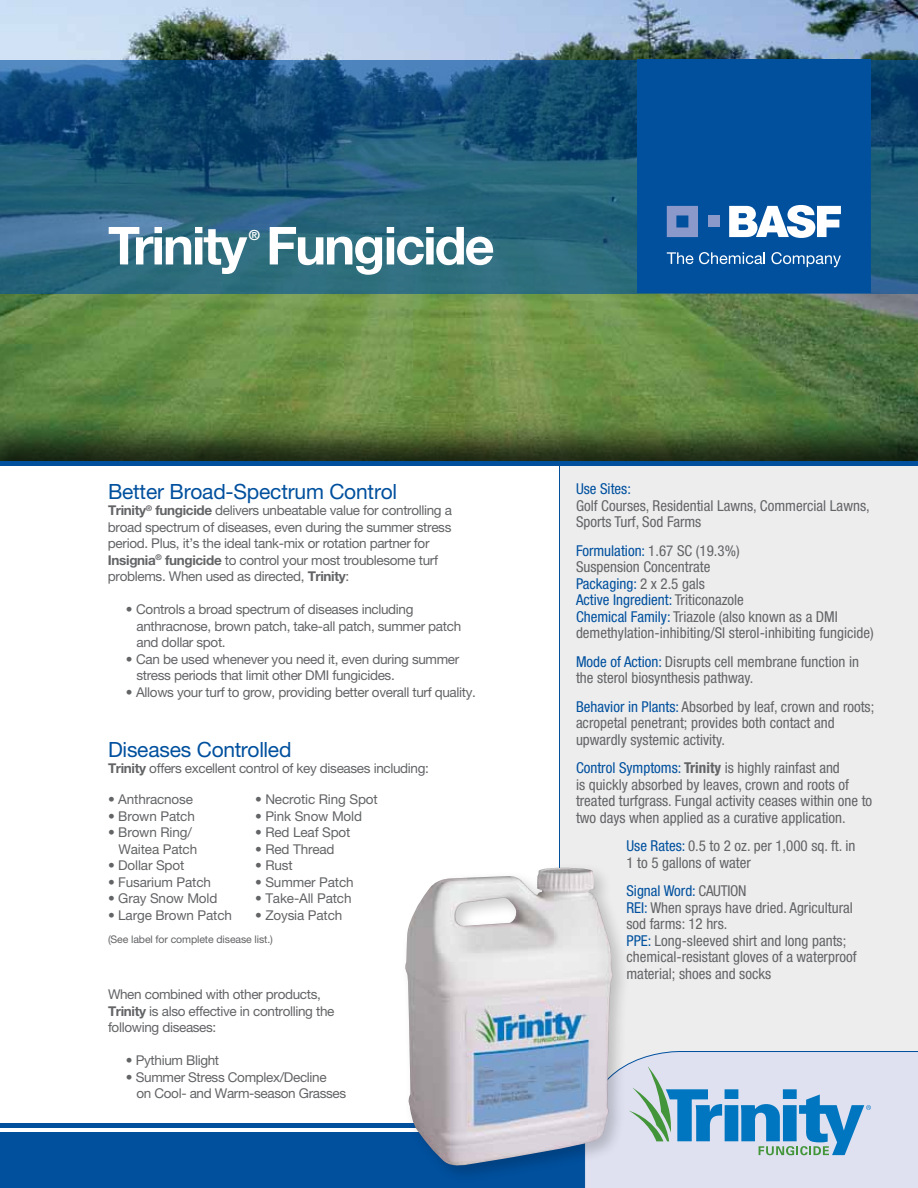
<style>
.page{position:relative;width:918px;height:1188px;background:#fff}
.page>*{position:absolute;margin:0;border:0;box-sizing:border-box;transform-origin:0 0}
.t1{font:700 52.5px "Helvetica Neue";letter-spacing:-.04em;color:#fff}
.t2{font:21px "Helvetica Neue";letter-spacing:-.01em;color:#00509e}
.t3{font:condensed 15px/16.5px "Helvetica Neue";color:#636466}
.t4{font:condensed 15px "Helvetica Neue";color:#00509e}
.t5{font:700 13.95px "Helvetica Neue";color:#fff}
.t6{font:13.5px/16.5px "Helvetica Neue";letter-spacing:-.025em;color:#636466}
.t7{font:10.5px "Helvetica Neue";letter-spacing:-.01em;color:#636466}
.s1{font-weight:700}
.s2{color:#00509e}
</style>
<div class="page">
<img style="left:0;top:0;width:918px;height:412px">
<div style="left:0;top:412px;width:918px;height:776px;background:#000;opacity:.75"></div>
<div style="left:0;top:463px;width:918px;height:721px;background:#fff"></div>
<div style="left:560px;top:463px;width:358px;height:662px;background:#ededee"></div>
<div style="left:0;top:1123px;width:891px;height:5px;background:#00509e"></div>
<div style="left:0;top:1133px;width:904px;height:55px;background:#00509e"></div>
<div style="left:0;top:461px;width:918px;height:5px;background:#00509e"></div>
<hr style="left:559px;top:462px;width:1px;height:662px;background:#00509e">
<div style="left:585px;top:1051px;width:333px;height:137px;background:#dfe1f1"></div>
<svg style="left:630px;top:1066px;width:241px;height:89px"></svg>
<div style="left:399px;top:862px;width:231px;height:321px;background:#000;opacity:.2"></div>
<img style="left:404px;top:868px;width:211px;height:300px">
<svg style="left:0;top:60px;width:918px;height:233px;background:#205b7a"></svg>
<div style="left:637px;top:60px;width:234px;height:233px;background:#00509e"></div>
<svg style="left:667px;top:252px;width:26px;height:12px"></svg>
<svg style="left:699px;top:252px;width:66px;height:12px"></svg>
<svg style="left:771px;top:252px;width:70px;height:15px"></svg>
<svg style="left:729px;top:205px;width:112px;height:33px"></svg>
<svg style="left:667px;top:206px;width:31px;height:31px"></svg>
<div style="left:708px;top:215px;width:12px;height:12px;background:#8a98ca"></div>
<h1 class="t1" style="left:108px;top:213px;width:388px">Trinity Fungicide</h1>
<p class="t5" style="left:249px;top:226px;width:13px">®</p>
<h2 class="t2" style="left:108px;top:479px;width:291px">Better Broad-Spectrum Control</h2>
<p class="t6" style="left:108px;top:502px;width:346px"><span class="s1">Trinity</span><sup>®</sup> <span class="s1">fungicide</span> delivers unbeatable value for controlling a broad spectrum of diseases, even during the summer stress period. Plus, it’s the ideal tank-mix or rotation partner for <span class="s1">Insignia</span><sup>®</sup> <span class="s1">fungicide</span> to control your most troublesome turf problems. When used as directed, <span class="s1">Trinity</span>:</p>
<p class="t6" style="left:136px;top:601px;width:326px;text-indent:-11px">• Controls a broad spectrum of diseases including anthracnose, brown patch, take-all patch, summer patch and dollar spot.</p>
<p class="t6" style="left:136px;top:651px;width:324px;text-indent:-11px">• Can be used whenever you need it, even during summer stress periods that limit other DMI fungicides.</p>
<p class="t6" style="left:126px;top:684px;width:351px">• Allows your turf to grow, providing better overall turf quality.</p>
<h2 class="t2" style="left:108px;top:737px;width:185px">Diseases Controlled</h2>
<p class="t6" style="left:108px;top:760px;width:322px"><span class="s1">Trinity</span> offers excellent control of key diseases including:</p>
<p class="t6" style="left:108px;top:791px;width:87px">• Anthracnose</p>
<p class="t6" style="left:108px;top:807px;width:88px">• Brown Patch</p>
<p class="t6" style="left:119px;top:824px;width:80px;text-indent:-11px">• Brown Ring/<br>Waitea Patch</p>
<p class="t6" style="left:108px;top:857px;width:78px">• Dollar Spot</p>
<p class="t6" style="left:108px;top:873px;width:105px">• Fusarium Patch</p>
<p class="t6" style="left:108px;top:890px;width:111px">• Gray Snow Mold</p>
<p class="t6" style="left:108px;top:906px;width:126px">• Large Brown Patch</p>
<p class="t6" style="left:255px;top:791px;width:124px">• Necrotic Ring Spot</p>
<p class="t6" style="left:255px;top:807px;width:108px">• Pink Snow Mold</p>
<p class="t6" style="left:255px;top:824px;width:97px">• Red Leaf Spot</p>
<p class="t6" style="left:255px;top:840px;width:81px">• Red Thread</p>
<p class="t6" style="left:255px;top:857px;width:39px">• Rust</p>
<p class="t6" style="left:255px;top:873px;width:100px">• Summer Patch</p>
<p class="t6" style="left:255px;top:890px;width:98px">• Take-All Patch</p>
<p class="t6" style="left:255px;top:906px;width:89px">• Zoysia Patch</p>
<p class="t7" style="left:108px;top:933px;width:166px">(See label for complete disease list.)</p>
<p class="t6" style="left:108px;top:986px;width:228px">When combined with other products,<br><span class="s1">Trinity</span> is also effective in controlling the following diseases:</p>
<p class="t6" style="left:126px;top:1052px;width:95px">• Pythium Blight</p>
<p class="t6" style="left:136px;top:1068px;width:211px;text-indent:-11px">• Summer Stress Complex/Decline<br>on Cool- and Warm-season Grasses</p>
<p class="t4" style="left:576px;top:480px;width:56px">Use Sites:</p>
<p class="t3" style="left:576px;top:497px;width:295px">Golf Courses, Residential Lawns, Commercial Lawns,<br>Sports Turf, Sod Farms</p>
<p class="t3" style="left:576px;top:542px;width:299px"><span class="s2">Formulation:</span> 1.67 SC (19.3%)<br>Suspension Concentrate<br><span class="s2">Packaging:</span> 2 x 2.5 gals<br><span class="s2">Active Ingredient:</span> Triticonazole<br><span class="s2">Chemical Family:</span> Triazole (also known as a DMI demethylation-inhibiting/SI sterol-inhibiting fungicide)</p>
<p class="t3" style="left:576px;top:653px;width:285px"><span class="s2">Mode of Action:</span> Disrupts cell membrane function in the sterol biosynthesis pathway.</p>
<p class="t3" style="left:576px;top:698px;width:300px"><span class="s2">Behavior in Plants:</span> Absorbed by leaf, crown and roots; acropetal penetrant; provides both contact and upwardly systemic activity.</p>
<p class="t3" style="left:576px;top:759px;width:298px"><span class="s2">Control Symptoms:</span> <span class="s1">Trinity</span> is highly rainfast and<br>is quickly absorbed by leaves, crown and roots of treated turfgrass. Fungal activity ceases within one to two days when applied as a curative application.</p>
<p class="t3" style="left:626px;top:837px;width:231px"><span class="s2">Use Rates:</span> 0.5 to 2 oz. per 1,000 sq. ft. in<br>1 to 5 gallons of water</p>
<p class="t3" style="left:626px;top:882px;width:232px"><span class="s2">Signal Word:</span> CAUTION<br><span class="s2">REI:</span> When sprays have dried. Agricultural sod farms: 12 hrs.<br><span class="s2">PPE:</span> Long-sleeved shirt and long pants; chemical-resistant gloves of a waterproof material; shoes and socks</p>
</div>
